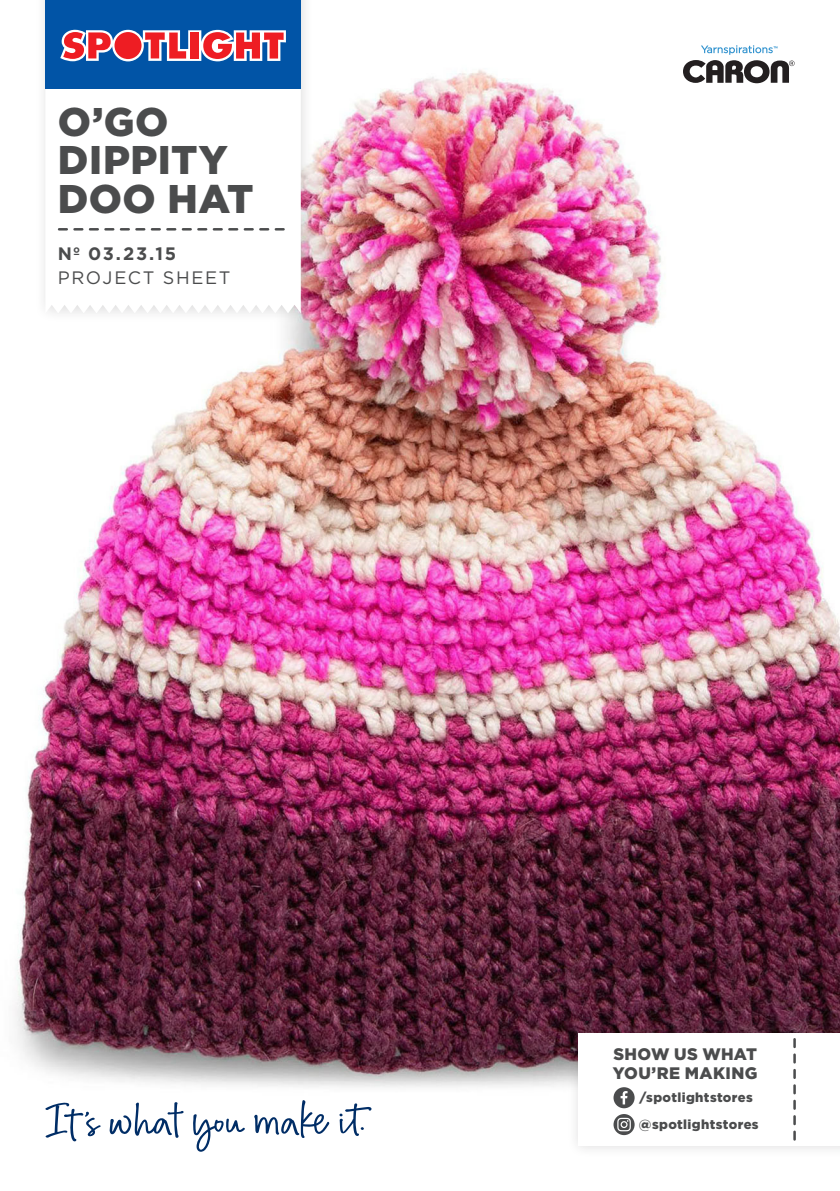
<style>
.page{position:relative;width:840px;height:1191px;background:#fff}
.page>*{position:absolute;margin:0;border:0;box-sizing:border-box;transform-origin:0 0}
.t1{font:900 40px/38.4px "Gotham";letter-spacing:.01em;color:#4b4c4d}
.t2{font:18px/24px "Gotham";letter-spacing:.095em;color:#4b4c4d}
.t3{font:900 16.6px/19.4px "Gotham";letter-spacing:.02em;color:#4b4c4d}
.t4{font:900 13px/26.8px "Gotham";letter-spacing:.025em;color:#4b4c4d}
.s1{font-weight:700}
</style>
<div class="page">
<img style="left:14px;top:61px;width:825px;height:1081px">
<div style="left:566px;top:1022px;width:273px;height:137px;background:#231f20;opacity:.15"></div>
<div style="left:577px;top:1033px;width:262px;height:112px;background:#fff"></div>
<svg style="left:793px;top:1039px;width:2px;height:100px"></svg>
<div style="left:613px;top:1087px;width:21px;height:21px;background:#4b4c4d;border-radius:50%"></div>
<svg style="left:620px;top:1091px;width:7px;height:13px"></svg>
<svg style="left:613px;top:1114px;width:21px;height:21px"></svg>
<svg style="left:617px;top:1117px;width:13px;height:14px"></svg>
<svg style="left:193px;top:1114px;width:52px;height:37px"></svg>
<svg style="left:45px;top:1102px;width:56px;height:39px"></svg>
<svg style="left:109px;top:1102px;width:74px;height:35px"></svg>
<svg style="left:339px;top:1103px;width:32px;height:33px"></svg>
<svg style="left:254px;top:1100px;width:75px;height:38px"></svg>
<div style="left:34px;top:0;width:280px;height:325px;background:#231f20;opacity:.15"></div>
<svg style="left:45px;top:89px;width:255px;height:224px"></svg>
<svg style="left:59px;top:228px;width:224px;height:2px"></svg>
<svg style="left:682px;top:45px;width:112px;height:38px"></svg>
<div style="left:45px;top:0;width:255px;height:89px;background:#0154a6"></div>
<svg style="left:60px;top:30px;width:226px;height:31px;background:#c77082"></svg>
<p class="t1" style="left:58px;top:102px;width:197px">O’GO<br>DIPPITY<br>DOO HAT</p>
<p class="t2" style="left:58px;top:241px;width:174px"><span class="s1">Nº 03.23.15<br></span>PROJECT SHEET</p>
<p class="t3" style="left:612px;top:1043px;width:146px">SHOW US WHAT<br>YOU’RE MAKING</p>
<p class="t4" style="left:638px;top:1084px;width:121px">/spotlightstores @spotlightstores</p>
</div>
